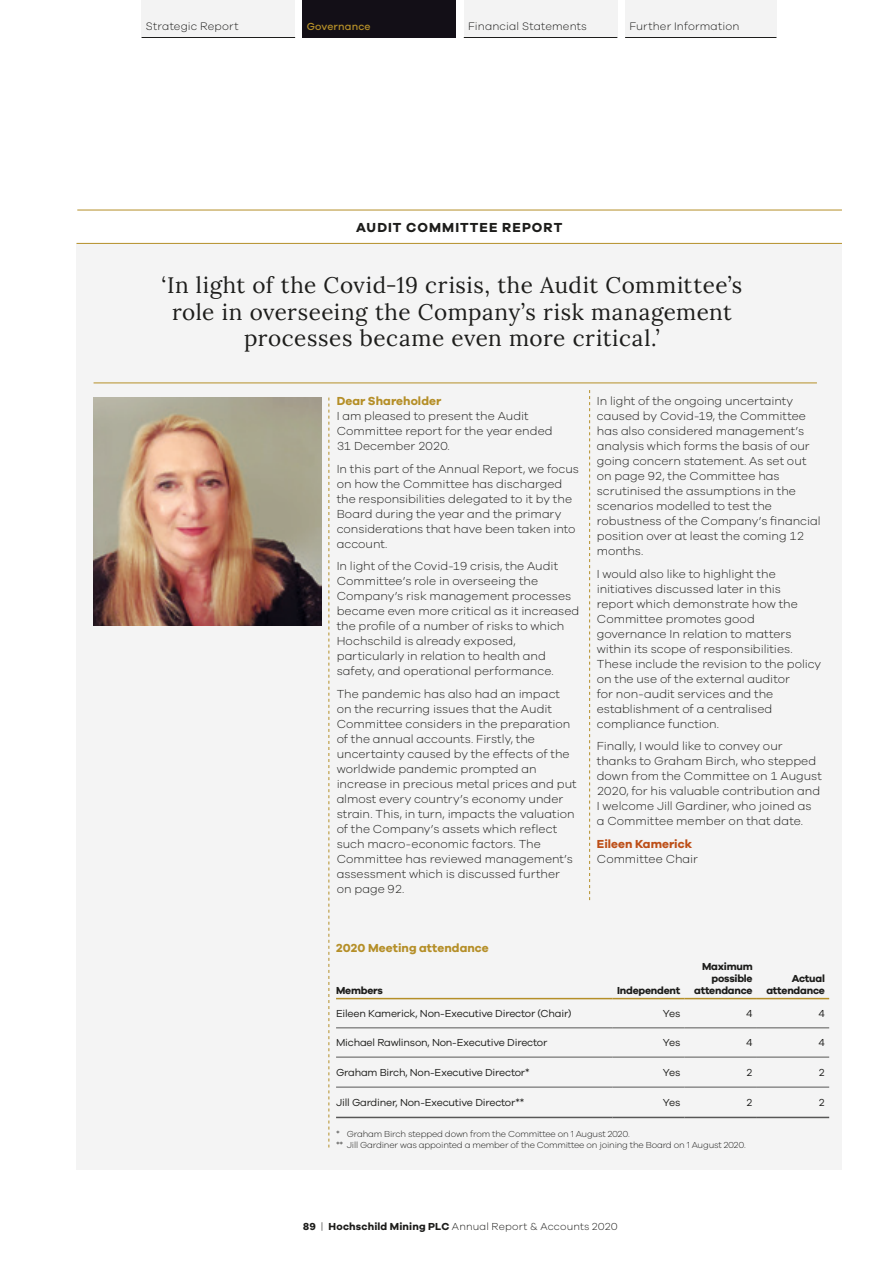
<style>
.page{position:relative;width:893px;height:1263px;background:#fff}
.page>*{position:absolute;margin:0;border:0;box-sizing:border-box;transform-origin:0 0}
.t1{font:22.5px/26.2px "Lora";letter-spacing:.025em;color:#1d1d1b;text-align:center}
.t2{font:700 13.5px "Galano Grotesque";letter-spacing:.08em;color:#1d1d1b}
.t3{font:300 12px/15px "Galano Grotesque";color:#1d1d1b}
.t4{font:700 12px "Galano Grotesque";letter-spacing:.005em;color:#b58f28}
.t5{font:700 12px "Galano Grotesque";color:#bd4f18}
.t6{font:300 11.25px "Galano Grotesque";letter-spacing:.01em;color:#1d1d1b}
.t7{font:10.5px "Galano Grotesque";letter-spacing:-.02em;color:#1d1d1b}
.t8{font:700 10.5px/12px "Galano Grotesque";letter-spacing:-.02em;color:#1d1d1b;text-align:right}
.t9{font:300 10.5px "Galano Grotesque";letter-spacing:.015em;color:#1d1d1b}
.t10{font:500 10.5px "Galano Grotesque";letter-spacing:.015em;color:#b58f28}
.t11{font:300 9px/11.2px "Galano Grotesque";letter-spacing:-.02em;color:#1d1d1b}
.s1{font-weight:700}
</style>
<div class="page">
<div style="left:77px;top:244px;width:765px;height:926px;background:#f3f3f3"></div>
<hr style="left:77px;top:210px;width:765px;height:1px;background:#b58f28">
<hr style="left:77px;top:243px;width:765px;height:1px;background:#b58f28">
<img style="left:94px;top:398px;width:228px;height:228px">
<hr style="left:336px;top:1027px;width:276px;height:1px;background:#575756">
<hr style="left:612px;top:1027px;width:73px;height:1px;background:#575756">
<hr style="left:685px;top:1027px;width:72px;height:1px;background:#575756">
<hr style="left:336px;top:1057px;width:276px;height:1px;background:#575756">
<hr style="left:612px;top:1057px;width:73px;height:1px;background:#575756">
<hr style="left:685px;top:1057px;width:72px;height:1px;background:#575756">
<hr style="left:757px;top:1057px;width:72px;height:1px;background:#575756">
<hr style="left:336px;top:1087px;width:276px;height:1px;background:#575756">
<hr style="left:612px;top:1087px;width:73px;height:1px;background:#575756">
<hr style="left:685px;top:1087px;width:72px;height:1px;background:#575756">
<hr style="left:757px;top:1087px;width:72px;height:1px;background:#575756">
<hr style="left:757px;top:1027px;width:72px;height:1px;background:#575756">
<hr style="left:612px;top:998px;width:73px;height:1px;background:#b58f28">
<hr style="left:685px;top:998px;width:72px;height:1px;background:#b58f28">
<hr style="left:757px;top:998px;width:72px;height:1px;background:#b58f28">
<hr style="left:336px;top:998px;width:276px;height:1px;background:#b58f28">
<hr style="left:336px;top:1117px;width:276px;height:1px;background:#575756">
<hr style="left:612px;top:1117px;width:73px;height:1px;background:#575756">
<hr style="left:685px;top:1117px;width:72px;height:1px;background:#575756">
<hr style="left:757px;top:1117px;width:72px;height:1px;background:#575756">
<svg style="left:328px;top:397px;width:1px;height:750px"></svg>
<hr style="left:94px;top:383px;width:723px;height:1px;background:#b58f28">
<svg style="left:589px;top:390px;width:1px;height:510px"></svg>
<div style="left:142px;top:0;width:153px;height:38px;background:#f3f3f3"></div>
<div style="left:464px;top:0;width:153px;height:38px;background:#f3f3f3"></div>
<div style="left:302px;top:0;width:154px;height:38px;background:#130f17"></div>
<div style="left:625px;top:0;width:151px;height:38px;background:#f3f3f3"></div>
<hr style="left:464px;top:37px;width:153px;height:1px;background:#1d1d1b">
<hr style="left:625px;top:37px;width:151px;height:1px;background:#1d1d1b">
<hr style="left:142px;top:37px;width:153px;height:1px;background:#1d1d1b">
<p class="t6" style="left:146px;top:19px;width:94px">Strategic Report</p>
<p class="t10" style="left:307px;top:20px;width:65px">Governance</p>
<p class="t6" style="left:468px;top:19px;width:120px">Financial Statements</p>
<p class="t6" style="left:629px;top:19px;width:112px">Further Information</p>
<p class="t2" style="left:356px;top:219px;width:208px">AUDIT COMMITTEE REPORT</p>
<h1 class="t1" style="left:162px;top:271px;width:582px">‘In light of the Covid-19 crisis, the Audit Committee’s role in overseeing the Company’s risk management processes became even more critical.’</h1>
<p class="t4" style="left:337px;top:394px;width:106px">Dear Shareholder</p>
<p class="t3" style="left:337px;top:408px;width:217px">I am pleased to present the Audit<br>Committee report for the year ended<br>31 December 2020.</p>
<p class="t3" style="left:337px;top:461px;width:244px">In this part of the Annual Report, we focus on how the Committee has discharged the responsibilities delegated to it by the Board during the year and the primary considerations that have been taken into account.</p>
<p class="t3" style="left:337px;top:558px;width:244px">In light of the Covid-19 crisis, the Audit Committee’s role in overseeing the Company’s risk management processes became even more critical as it increased the profile of a number of risks to which Hochschild is already exposed, particularly in relation to health and safety, and operational performance.</p>
<p class="t3" style="left:337px;top:686px;width:242px">The pandemic has also had an impact on the recurring issues that the Audit Committee considers in the preparation of the annual accounts. Firstly, the uncertainty caused by the effects of the worldwide pandemic prompted an increase in precious metal prices and put almost every country’s economy under strain. This, in turn, impacts the valuation of the Company’s assets which reflect such macro-economic factors. The Committee has reviewed management’s assessment which is discussed further on page 92.</p>
<p class="t3" style="left:597px;top:393px;width:225px">In light of the ongoing uncertainty caused by Covid-19, the Committee has also considered management’s analysis which forms the basis of our going concern statement. As set out on page 92, the Committee has scrutinised the assumptions in the scenarios modelled to test the robustness of the Company’s financial position over at least the coming 12 months.</p>
<p class="t3" style="left:597px;top:566px;width:226px">I would also like to highlight the initiatives discussed later in this<br>report which demonstrate how the<br>Committee promotes good governance In relation to matters within its scope of responsibilities.<br>These include the revision to the policy on the use of the external auditor<br>for non-audit services and the establishment of a centralised compliance function.</p>
<p class="t3" style="left:597px;top:738px;width:227px">Finally, I would like to convey our thanks to Graham Birch, who stepped down from the Committee on 1 August 2020, for his valuable contribution and I welcome Jill Gardiner, who joined as a Committee member on that date.</p>
<p class="t5" style="left:597px;top:836px;width:97px">Eileen Kamerick</p>
<p class="t3" style="left:597px;top:851px;width:103px">Committee Chair</p>
<p class="t4" style="left:336px;top:941px;width:154px">2020 Meeting attendance</p>
<p class="t8" style="left:336px;top:984px;width:48px">Members</p>
<p class="t8" style="left:617px;top:984px;width:65px">Independent</p>
<p class="t8" style="left:694px;top:960px;width:60px">Maximum possible attendance</p>
<p class="t8" style="left:766px;top:972px;width:60px">Actual attendance</p>
<p class="t7" style="left:336px;top:1007px;width:237px">Eileen Kamerick, Non-Executive Director (Chair)</p>
<p class="t7" style="left:663px;top:1007px;width:19px">Yes</p>
<p class="t7" style="left:746px;top:1007px;width:8px">4</p>
<p class="t7" style="left:818px;top:1007px;width:8px">4</p>
<p class="t7" style="left:336px;top:1036px;width:213px">Michael Rawlinson, Non-Executive Director</p>
<p class="t7" style="left:663px;top:1036px;width:19px">Yes</p>
<p class="t7" style="left:746px;top:1036px;width:8px">4</p>
<p class="t7" style="left:818px;top:1036px;width:8px">4</p>
<p class="t7" style="left:336px;top:1066px;width:195px">Graham Birch, Non-Executive Director*</p>
<p class="t7" style="left:663px;top:1066px;width:19px">Yes</p>
<p class="t7" style="left:746px;top:1066px;width:8px">2</p>
<p class="t7" style="left:818px;top:1066px;width:8px">2</p>
<p class="t7" style="left:336px;top:1096px;width:190px">Jill Gardiner, Non-Executive Director**</p>
<p class="t7" style="left:663px;top:1096px;width:19px">Yes</p>
<p class="t7" style="left:746px;top:1096px;width:8px">2</p>
<p class="t7" style="left:818px;top:1096px;width:8px">2</p>
<p class="t11" style="left:336px;top:1128px;width:411px">* Graham Birch stepped down from the Committee on 1 August 2020.<br>** Jill Gardiner was appointed a member of the Committee on joining the Board on 1 August 2020.</p>
<p class="t9" style="left:303px;top:1220px;width:316px"><span class="s1">89</span> | <span class="s1">Hochschild Mining PLC</span> Annual Report &amp; Accounts 2020</p>
</div>
